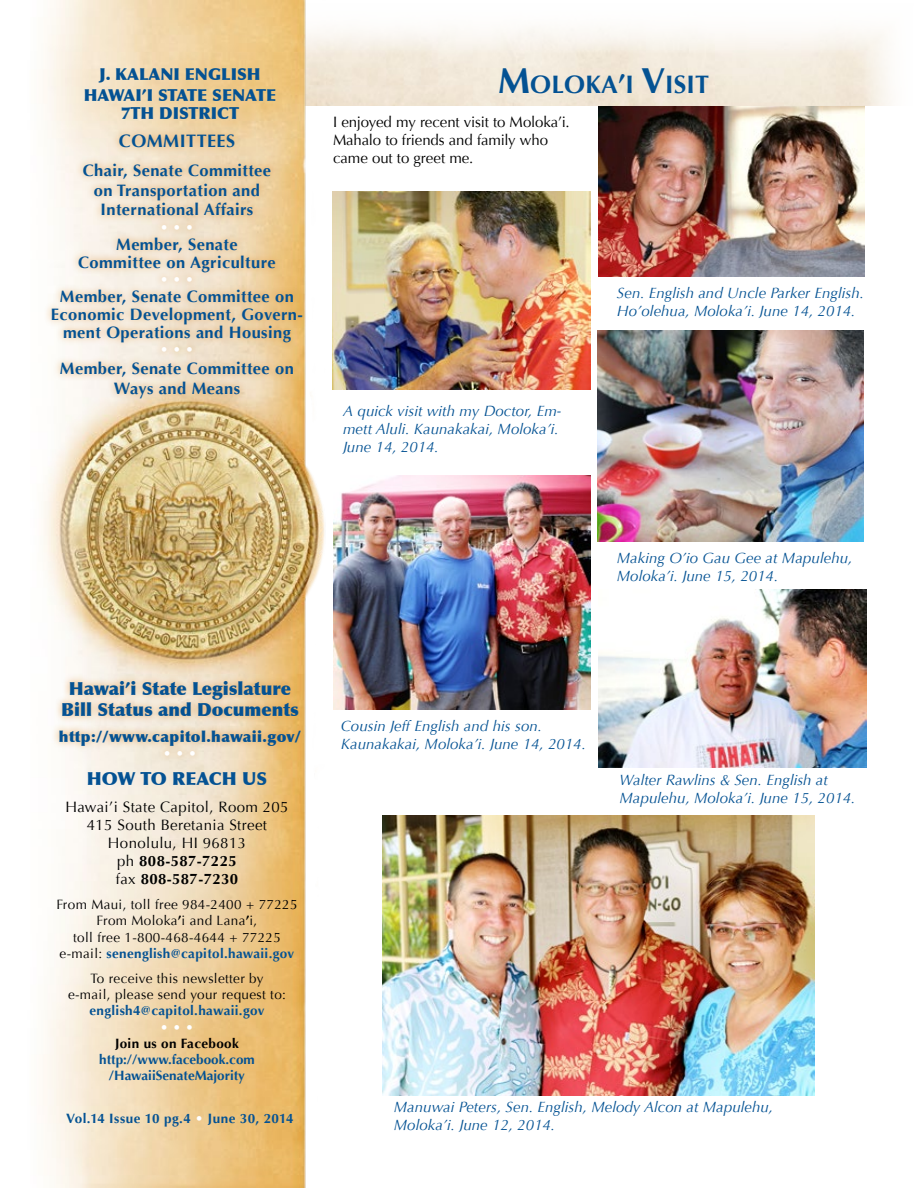
<style>
.page{position:relative;width:918px;height:1188px;background:#fff}
.page>*{position:absolute;margin:0;border:0;box-sizing:border-box;transform-origin:0 0}
.t1{font:700 25.2px "Optima";letter-spacing:.005em;color:#045293}
.t2{font:900 18px/21.6px "Optima";color:#045293;text-align:center}
.t3{font:700 18px "Optima";letter-spacing:.025em;color:#045293}
.t4{font:700 16.5px/19.8px "Optima";letter-spacing:.025em;color:#045293;text-align:center}
.t5{font:900 16.5px/20.9px "Optima";color:#045293;text-align:center}
.t6{font:italic 15px/18px "Optima";letter-spacing:.005em;color:#045293}
.t7{font:15px/18px "Optima";letter-spacing:.025em;color:#000;text-align:center}
.t8{font:15px/18px "Optima";letter-spacing:.005em;color:#000}
.t9{font:900 15px "Optima";letter-spacing:.025em;color:#045293}
.t10{font:13.5px/16.2px "Optima";letter-spacing:.025em;color:#000;text-align:center}
.t11{font:700 13.5px/16.2px "Optima";color:#045293;text-align:center}
.t12{font:700 13.5px "Optima";letter-spacing:.03em;color:#045293}
.t13{font:700 13.5px "Optima";letter-spacing:.025em;color:#045293}
.t14{font:700 13.5px "Optima";letter-spacing:.025em;color:#000}
.t15{font:700 13.5px "Optima";color:#fff}
.s1{font-size:36px}
.s2{font-size:27px}
.s3{font-weight:700}
.s4{font-weight:700;color:#045293}
.s5{color:#fff}
</style>
<div class="page">
<img style="left:598px;top:106px;width:266px;height:170px">
<img style="left:333px;top:475px;width:258px;height:235px">
<img style="left:333px;top:191px;width:257px;height:199px">
<img style="left:597px;top:331px;width:267px;height:210px">
<img style="left:383px;top:816px;width:432px;height:279px">
<img style="left:598px;top:590px;width:268px;height:178px">
<img style="left:43px;top:0;width:290px;height:1188px">
<div style="left:44px;top:127px;width:266px;height:279px;background:#df943c;opacity:.75"></div>
<div style="left:52px;top:673px;width:256px;height:90px;background:#df943c;opacity:.75"></div>
<p class="t5" style="left:84px;top:64px;width:194px">J. KALANI ENGLISH<br>HAWAI’I STATE SENATE</p>
<p class="t5" style="left:121px;top:103px;width:120px">7TH DISTRICT</p>
<p class="t3" style="left:119px;top:130px;width:118px">COMMITTEES</p>
<p class="t4" style="left:83px;top:161px;width:190px">Chair, Senate Committee on Transportation and<br>International Affairs</p>
<p class="t15" style="left:160px;top:219px;width:35px">• • •</p>
<p class="t4" style="left:78px;top:235px;width:199px;line-height:18px">Member, Senate<br>Committee on Agriculture</p>
<p class="t15" style="left:160px;top:271px;width:35px">• • •</p>
<p class="t4" style="left:51px;top:287px;width:254px;line-height:18px">Member, Senate Committee on<br>Economic Development, Govern&shy;ment Operations and Housing</p>
<p class="t15" style="left:160px;top:342px;width:35px">• • •</p>
<p class="t4" style="left:60px;top:359px;width:236px">Member, Senate Committee on<br>Ways and Means</p>
<h1 class="t1" style="left:498px;top:70px;width:200px"><span class="s1">M</span>OLOKA<span class="s2">’</span>I <span class="s1">V</span>ISIT</h1>
<p class="t8" style="left:333px;top:113px;width:238px">I enjoyed my recent visit to Moloka’i.<br>Mahalo to friends and family who came out to greet me.</p>
<p class="t6" style="left:343px;top:402px;width:220px">A quick visit with my Doctor, Em&shy;mett Aluli. Kaunakakai, Moloka’i.<br>June 14, 2014.</p>
<p class="t6" style="left:617px;top:284px;width:249px">Sen. English and Uncle Parker English.<br>Ho’olehua, Moloka’i. June 14, 2014.</p>
<p class="t2" style="left:61px;top:678px;width:239px">Hawai’i State Legislature<br>Bill Status and Documents</p>
<p class="t9" style="left:59px;top:727px;width:244px">http://www.capitol.hawaii.gov/</p>
<p class="t15" style="left:163px;top:745px;width:35px">• • •</p>
<p class="t2" style="left:87px;top:768px;width:182px">HOW TO REACH US</p>
<p class="t7" style="left:65px;top:798px;width:225px">Hawai’i State Capitol, Room 205<br>415 South Beretania Street<br>Honolulu, HI 96813<br>ph <span class="s3">808-587-7225<br></span>fax <span class="s3">808-587-7230</span></p>
<p class="t10" style="left:56px;top:897px;width:243px">From Maui, toll free 984-2400 + 77225<br>From Moloka<span class="s3">’</span>i and Lana<span class="s3">’</span>i,<br>toll free 1-800-468-4644 + 77225 e-mail: <span class="s4">senenglish@capitol.hawaii.gov</span></p>
<p class="t10" style="left:68px;top:971px;width:219px">To receive this newsletter by e-mail, please send your request to:</p>
<p class="t13" style="left:89px;top:1003px;width:177px">english4@capitol.hawaii.gov</p>
<p class="t15" style="left:160px;top:1019px;width:35px">• • •</p>
<p class="t14" style="left:115px;top:1035px;width:125px">Join us on Facebook</p>
<p class="t11" style="left:99px;top:1052px;width:157px">http://www.facebook.com /HawaiiSenateMajority</p>
<p class="t12" style="left:66px;top:1110px;width:229px">Vol.14 Issue 10 pg.4 <span class="s5">•</span> June 30, 2014</p>
<p class="t6" style="left:617px;top:549px;width:237px">Making O’io Gau Gee at Mapulehu,<br>Moloka’i. June 15, 2014.</p>
<p class="t6" style="left:341px;top:717px;width:246px">Cousin Jeff English and his son.<br>Kaunakakai, Moloka’i. June 14, 2014.</p>
<p class="t6" style="left:620px;top:771px;width:237px">Walter Rawlins &amp; Sen. English at<br>Mapulehu, Moloka’i. June 15, 2014.</p>
<p class="t6" style="left:394px;top:1098px;width:381px">Manuwai Peters, Sen. English, Melody Alcon at Mapulehu,<br>Moloka’i. June 12, 2014.</p>
</div>
